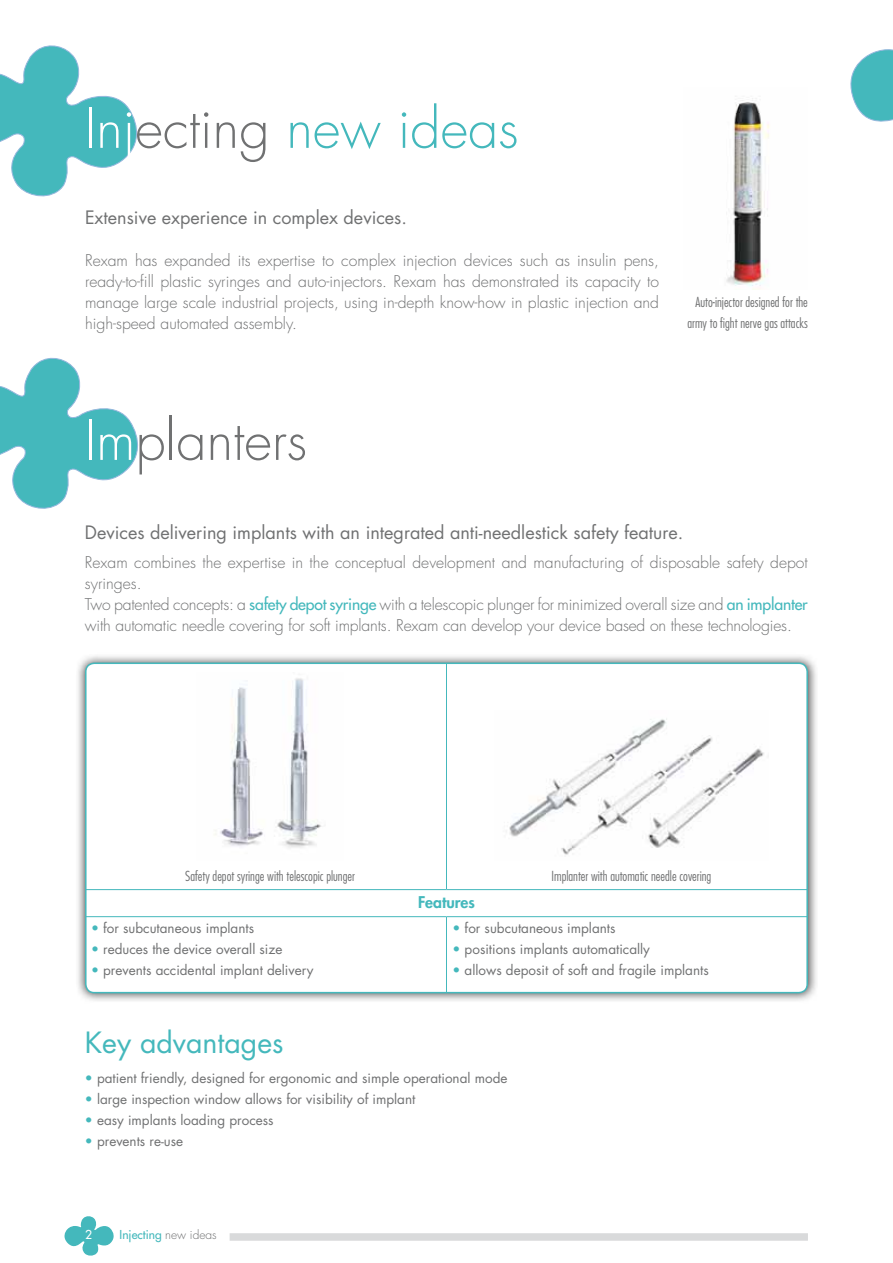
<style>
.page{position:relative;width:893px;height:1263px;background:#fff}
.page>*{position:absolute;margin:0;border:0;box-sizing:border-box;transform-origin:0 0}
.t1{font:300 54px "Futura";color:#44b8bc}
.t2{font:300 54px "Futura";color:#707172}
.t3{font:28.5px "Futura";color:#44b8bc}
.t4{font:18px "Futura";color:#707172}
.t5{font:300 15.75px/21px "Futura";letter-spacing:-.01em;color:#707172;text-align:justify}
.t6{font:800 15.75px "Futura";color:#44b8bc}
.t7{font:13.5px "Futura";color:#707172}
.t8{font:300 condensed 13.5px/21px "Futura";color:#707172;text-align:right}
.t9{font:12px "Futura";color:#44b8bc}
.t10{font:12px "Futura";color:#fff}
.s1{color:#fff}
.s2{color:#707172}
.s3{font-weight:400;color:#44b8bc}
.s4{color:#44b8bc}
.s5{font-weight:300;color:#707172}
</style>
<div class="page">
<svg style="left:64px;top:1216px;width:50px;height:40px"></svg>
<div style="left:230px;top:1233px;width:578px;height:8px;background:#d9dadb"></div>
<img style="left:726px;top:98px;width:44px;height:192px">
<svg style="left:0;top:45px;width:138px;height:152px"></svg>
<svg style="left:0;top:357px;width:138px;height:152px"></svg>
<svg style="left:850px;top:49px;width:43px;height:73px"></svg>
<img style="left:78px;top:656px;width:739px;height:345px">
<div style="left:86px;top:663px;width:721px;height:330px;background:#fff;border-radius:9px"></div>
<hr style="left:86px;top:663px;width:1px;height:226px;background:#44b8bc">
<hr style="left:446px;top:663px;width:1px;height:226px;background:#44b8bc">
<hr style="left:807px;top:663px;width:1px;height:226px;background:#44b8bc">
<hr style="left:86px;top:889px;width:360px;height:1px;background:#44b8bc">
<hr style="left:446px;top:889px;width:361px;height:1px;background:#44b8bc">
<hr style="left:86px;top:916px;width:360px;height:1px;background:#44b8bc">
<hr style="left:446px;top:916px;width:361px;height:1px;background:#44b8bc">
<hr style="left:446px;top:917px;width:1px;height:75px;background:#44b8bc">
<hr style="left:807px;top:917px;width:1px;height:75px;background:#44b8bc">
<img style="left:214px;top:678px;width:108px;height:170px">
<img style="left:506px;top:719px;width:258px;height:136px">
<div style="left:85px;top:662px;width:723px;height:331px;border:2px solid #44b8bc;border-radius:9px"></div>
<h1 class="t1" style="left:85px;top:103px;width:435px"><span class="s1">Inj</span><span class="s2">ecting</span> new ideas</h1>
<p class="t4" style="left:85px;top:209px;width:323px">Extensive experience in complex devices.</p>
<p class="t5" style="left:85px;top:251px;width:576px">Rexam has expanded its expertise to complex injection devices such as insulin pens, ready-to-fill plastic syringes and auto-injectors. Rexam has demonstrated its capacity to manage large scale industrial projects, using in-depth know-how in plastic injection and high-speed automated assembly.</p>
<p class="t8" style="left:687px;top:292px;width:122px">Auto-injector designed for the army to fight nerve gas attacks</p>
<h1 class="t2" style="left:85px;top:415px;width:224px"><span class="s1">Im</span>planters</h1>
<p class="t4" style="left:85px;top:524px;width:600px">Devices delivering implants with an integrated anti-needlestick safety feature.</p>
<p class="t5" style="left:85px;top:554px;width:724px;text-align:left">Rexam combines the expertise in the conceptual development and manufacturing of disposable safety depot syringes.<br>Two patented concepts: a <span class="s3">safety depot syringe</span> with a telescopic plunger for minimized overall size and <span class="s3">an implanter </span>with automatic needle covering for soft implants. Rexam can develop your device based on these technologies.</p>
<p class="t8" style="left:185px;top:866px;width:171px">Safety depot syringe with telescopic plunger</p>
<p class="t8" style="left:552px;top:866px;width:161px">Implanter with automatic needle covering</p>
<p class="t6" style="left:418px;top:895px;width:58px">Features</p>
<p class="t7" style="left:91px;top:922px;width:165px"><span class="s4">•</span> for subcutaneous implants</p>
<p class="t7" style="left:91px;top:943px;width:193px"><span class="s4">•</span> reduces the device overall size</p>
<p class="t7" style="left:91px;top:964px;width:224px"><span class="s4">•</span> prevents accidental implant delivery</p>
<p class="t7" style="left:452px;top:922px;width:165px"><span class="s4">•</span> for subcutaneous implants</p>
<p class="t7" style="left:452px;top:943px;width:199px"><span class="s4">•</span> positions implants automatically</p>
<p class="t7" style="left:452px;top:964px;width:258px"><span class="s4">•</span> allows deposit of soft and fragile implants</p>
<h2 class="t3" style="left:85px;top:1029px;width:200px">Key advantages</h2>
<p class="t7" style="left:85px;top:1071px;width:424px"><span class="s4">•</span> patient friendly, designed for ergonomic and simple operational mode</p>
<p class="t7" style="left:85px;top:1092px;width:332px"><span class="s4">•</span> large inspection window allows for visibility of implant</p>
<p class="t7" style="left:85px;top:1113px;width:190px"><span class="s4">•</span> easy implants loading process</p>
<p class="t7" style="left:85px;top:1134px;width:100px"><span class="s4">•</span> prevents re-use</p>
<p class="t10" style="left:85px;top:1229px;width:8px">2</p>
<p class="t9" style="left:120px;top:1229px;width:99px">Injecting <span class="s5">new ideas</span></p>
</div>
